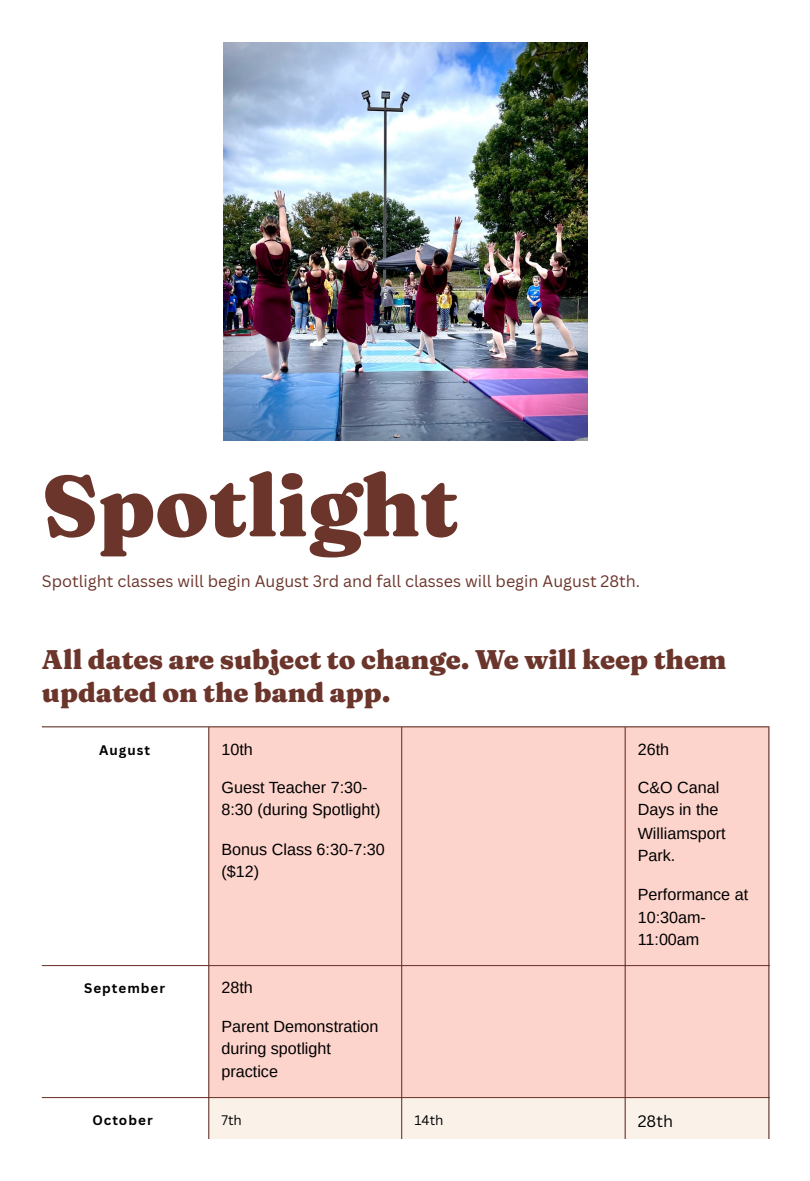
<style>
.page{position:relative;width:810px;height:1181px;background:#fff}
.page>*{position:absolute;margin:0;border:0;box-sizing:border-box;transform-origin:0 0}
.t1{font:900 86.25px "Fraunces 9 pt";color:#6b352b}
.t2{font:900 27px/33.3px "Fraunces 9 pt";color:#6b352b}
.t3{font:16.2px/22.2px "Arimo";color:#000}
.t4{font:16.2px "Canva Sans";color:#6b352b}
.t5{font:16.2px "Canva Sans";color:#000}
.t6{font:700 13.5px "Canva Sans";letter-spacing:.075em;color:#000}
.t7{font:13.5px "Canva Sans";color:#000}
</style>
<div class="page">
<img style="left:224px;top:42px;width:364px;height:398px">
<div style="left:209px;top:727px;width:559px;height:370px;background:#fdd4cc"></div>
<div style="left:209px;top:1098px;width:559px;height:40px;background:#faf2e9"></div>
<hr style="left:208px;top:727px;width:1px;height:411px;background:#6b352b">
<hr style="left:401px;top:727px;width:1px;height:411px;background:#6b352b">
<hr style="left:625px;top:727px;width:1px;height:411px;background:#6b352b">
<hr style="left:768px;top:727px;width:1px;height:411px;background:#6b352b">
<hr style="left:42px;top:726px;width:727px;height:1px;background:#6b352b">
<hr style="left:42px;top:965px;width:727px;height:1px;background:#6b352b">
<hr style="left:42px;top:1097px;width:727px;height:1px;background:#6b352b">
<hr style="left:42px;top:1180px;width:727px;height:1px;background:#6b352b">
<p class="t1" style="left:42px;top:452px;width:418px">Spotlight</p>
<p class="t4" style="left:42px;top:569px;width:600px">Spotlight classes will begin August 3rd and fall classes will begin August 28th.</p>
<p class="t2" style="left:42px;top:642px;width:686px">All dates are subject to change. We will keep them updated on the band app.</p>
<p class="t6" style="left:99px;top:740px;width:53px">August</p>
<p class="t3" style="left:221px;top:738px;width:33px">10th</p>
<p class="t3" style="left:221px;top:776px;width:160px">Guest Teacher 7:30-<br>8:30 (during Spotlight)</p>
<p class="t3" style="left:221px;top:838px;width:165px">Bonus Class 6:30-7:30 ($12)</p>
<p class="t3" style="left:638px;top:738px;width:33px">26th</p>
<p class="t3" style="left:638px;top:776px;width:89px">C&amp;O Canal<br>Days in the<br>Williamsport<br>Park.</p>
<p class="t3" style="left:638px;top:883px;width:112px">Performance at<br>10:30am-<br>11:00am</p>
<p class="t6" style="left:84px;top:979px;width:83px">September</p>
<p class="t3" style="left:221px;top:976px;width:33px">28th</p>
<p class="t3" style="left:221px;top:1014px;width:159px;line-height:22.8px">Parent Demonstration during spotlight practice</p>
<p class="t6" style="left:92px;top:1110px;width:62px">October</p>
<p class="t7" style="left:221px;top:1110px;width:22px">7th</p>
<p class="t7" style="left:414px;top:1110px;width:31px">14th</p>
<p class="t5" style="left:638px;top:1110px;width:37px">28th</p>
</div>
